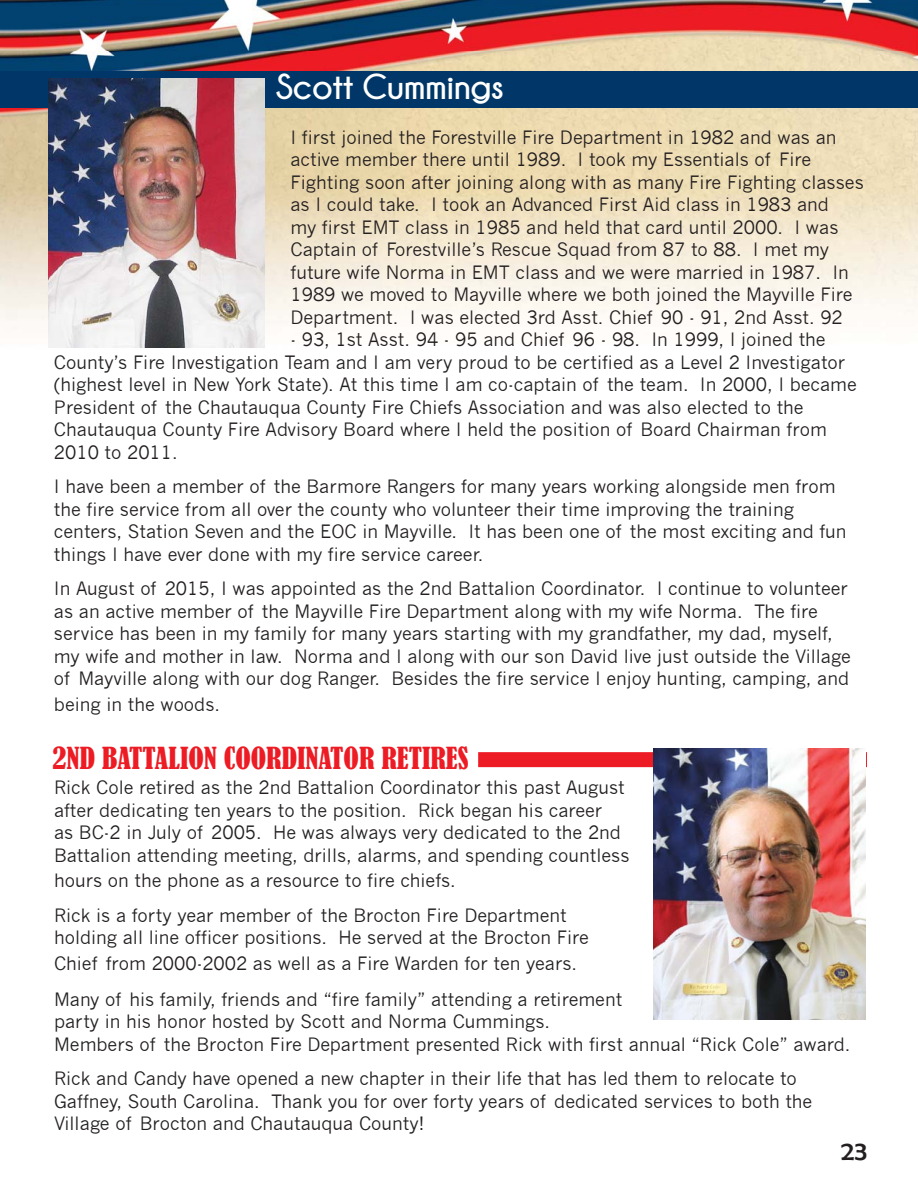
<style>
.page{position:relative;width:918px;height:1188px;background:#fff}
.page>*{position:absolute;margin:0;border:0;box-sizing:border-box;transform-origin:0 0}
.t1{font:700 36px "Champagne&Limousines";color:#fff}
.t2{font:condensed 28.5px "Bernard";color:#ed1c24}
.t3{font:27px "Berlin Sans FB";color:#231f20}
.t4{font:18px/22.5px "News Gothic";color:#231f20}
</style>
<div class="page">
<img style="left:0;top:0;width:918px;height:348px">
<svg style="left:478px;top:752px;width:389px;height:15px;background:#ed1f27"></svg>
<div style="left:0;top:72px;width:918px;height:36px;background:#003768"></div>
<img style="left:49px;top:78px;width:215px;height:270px">
<img style="left:653px;top:749px;width:212px;height:270px">
<h1 class="t1" style="left:275px;top:67px;width:230px">Scott Cummings</h1>
<p class="t4" style="left:291px;top:126px;width:575px">I first joined the Forestville Fire Department in 1982 and was an active member there until 1989. I took my Essentials of Fire Fighting soon after joining along with as many Fire Fighting classes as I could take. I took an Advanced First Aid class in 1983 and<br>my first EMT class in 1985 and held that card until 2000. I was Captain of Forestville’s Rescue Squad from 87 to 88. I met my future wife Norma in EMT class and we were married in 1987. In 1989 we moved to Mayville where we both joined the Mayville Fire Department. I was elected 3rd Asst. Chief 90 - 91, 2nd Asst. 92</p>
<p class="t4" style="left:54px;top:328px;width:804px;text-indent:237px">- 93, 1st Asst. 94 - 95 and Chief 96 - 98. In 1999, I joined the County’s Fire Investigation Team and I am very proud to be certified as a Level 2 Investigator (highest level in New York State). At this time I am co-captain of the team. In 2000, I became President of the Chautauqua County Fire Chiefs Association and was also elected to the Chautauqua County Fire Advisory Board where I held the position of Board Chairman from 2010 to 2011.</p>
<p class="t4" style="left:54px;top:475px;width:794px">I have been a member of the Barmore Rangers for many years working alongside men from the fire service from all over the county who volunteer their time improving the training centers, Station Seven and the EOC in Mayville. It has been one of the most exciting and fun things I have ever done with my fire service career.</p>
<p class="t4" style="left:54px;top:577px;width:798px">In August of 2015, I was appointed as the 2nd Battalion Coordinator. I continue to volunteer as an active member of the Mayville Fire Department along with my wife Norma. The fire service has been in my family for many years starting with my grandfather, my dad, myself, my wife and mother in law. Norma and I along with our son David live just outside the Village of Mayville along with our dog Ranger. Besides the fire service I enjoy hunting, camping, and</p>
<p class="t4" style="left:54px;top:693px;width:168px">being in the woods.</p>
<h2 class="t2" style="left:53px;top:741px;width:417px">2ND BATTALION COORDINATOR RETIRES</h2>
<p class="t4" style="left:54px;top:776px;width:577px">Rick Cole retired as the 2nd Battalion Coordinator this past August after dedicating ten years to the position. Rick began his career<br>as BC-2 in July of 2005. He was always very dedicated to the 2nd Battalion attending meeting, drills, alarms, and spending countless</p>
<p class="t4" style="left:54px;top:863px;width:514px;line-height:34.5px">hours on the phone as a resource to fire chiefs.<br>Rick is a forty year member of the Brocton Fire Department</p>
<p class="t4" style="left:54px;top:925px;width:536px;line-height:25.5px">holding all line officer positions. He served at the Brocton Fire<br>Chief from 2000-2002 as well as a Fire Warden for ten years.</p>
<p class="t4" style="left:54px;top:988px;width:798px">Many of his family, friends and “fire family” attending a retirement<br>party in his honor hosted by Scott and Norma Cummings.<br>Members of the Brocton Fire Department presented Rick with first annual “Rick Cole” award.</p>
<p class="t4" style="left:54px;top:1067px;width:760px">Rick and Candy have opened a new chapter in their life that has led them to relocate to<br>Gaffney, South Carolina. Thank you for over forty years of dedicated services to both the<br>Village of Brocton and Chautauqua County!</p>
<h3 class="t3" style="left:841px;top:1136px;width:27px">23</h3>
</div>
